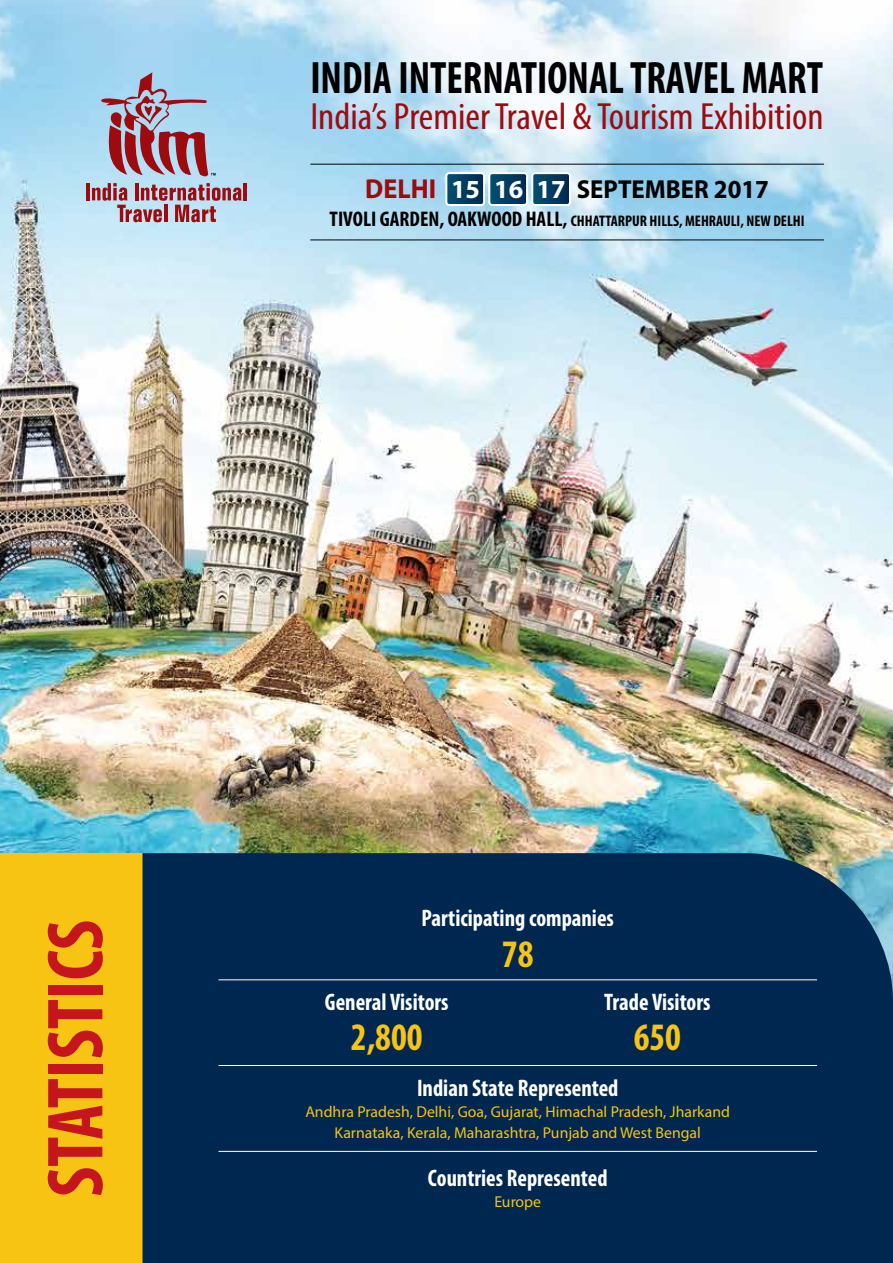
<style>
.page{position:relative;width:893px;height:1263px;background:#fff}
.page>*{position:absolute;margin:0;border:0;box-sizing:border-box;transform-origin:0 0}
.t1{font:700 condensed 80.4px "Myriad Pro";color:#c4161c;scale:.95 1}
.t2{font:700 condensed 45.6px "Myriad Pro";color:#000;scale:.91 1}
.t3{font:700 condensed 39px "Myriad Pro";color:#f7c414;scale:.95 1}
.t4{font:condensed 38.1px "Myriad Pro";color:#9e0b0f;scale:1.05 1}
.t5{font:700 26.1px "Myriad Pro";color:#000;scale:.95 1}
.t6{font:700 condensed 24px "Myriad Pro";color:#fff;scale:.95 1}
.t7{font:15.75px/21px "Myriad Pro";color:#f7c414;text-align:center}
.t8{font:700 condensed 15.45px "Myriad Pro";color:#000}
.s1{font-size:27.45px;color:#9e0b0f}
.s2{color:#fff}
.s3{font-size:21.3px}
</style>
<div class="page">
<img style="left:0;top:0;width:893px;height:853px">
<hr style="left:86px;top:183px;width:4px;height:17px;background:#9e0b0f">
<hr style="left:244px;top:183px;width:3px;height:17px;background:#9e0b0f">
<svg style="left:92px;top:183px;width:150px;height:39px"></svg>
<svg style="left:99px;top:72px;width:117px;height:105px"></svg>
<div style="left:445px;top:172px;width:40px;height:34px;border:2px solid #fff;border-radius:3px"></div>
<div style="left:488px;top:172px;width:40px;height:34px;border:2px solid #fff;border-radius:3px"></div>
<svg style="left:446px;top:173px;width:122px;height:32px"></svg>
<div style="left:531px;top:172px;width:40px;height:34px;border:2px solid #fff;border-radius:3px"></div>
<hr style="left:310px;top:164px;width:514px;height:1px;background:#000">
<hr style="left:310px;top:240px;width:514px;height:1px;background:#000">
<div style="left:0;top:853px;width:142px;height:410px;background:#f7c414"></div>
<div style="left:142px;top:853px;width:751px;height:410px;background:#002750"></div>
<hr style="left:218px;top:979px;width:599px;height:1px;background:#fff">
<hr style="left:218px;top:1065px;width:599px;height:1px;background:#fff">
<hr style="left:218px;top:1151px;width:599px;height:1px;background:#fff">
<h2 class="t2" style="left:310px;top:49px;width:565px">INDIA INTERNATIONALTRAVEL MART</h2>
<h3 class="t4" style="left:310px;top:93px;width:490px">India’s PremierTravel &amp;Tourism Exhibition</h3>
<h3 class="t5" style="left:365px;top:172px;width:427px"><span class="s1">DELHI</span> <span class="s2">15 16 17</span> SEPTEMBER 2017</h3>
<p class="t8" style="left:330px;top:211px;width:476px"><span class="s3">TIVOLI GARDEN, OAKWOOD HALL,</span> CHHATTARPUR HILLS, MEHRAULI, NEW DELHI</p>
<h1 class="t1" style="left:25px;top:1197px;width:293px;rotate:-90deg">STATISTICS</h1>
<h3 class="t6" style="left:421px;top:903px;width:204px">Participating companies</h3>
<h3 class="t3" style="left:502px;top:929px;width:35px">78</h3>
<h3 class="t6" style="left:325px;top:987px;width:132px">General Visitors</h3>
<h3 class="t3" style="left:351px;top:1013px;width:77px">2,800</h3>
<h3 class="t6" style="left:604px;top:987px;width:113px">Trade Visitors</h3>
<h3 class="t3" style="left:634px;top:1013px;width:51px">650</h3>
<h3 class="t6" style="left:417px;top:1073px;width:214px">Indian State Represented</h3>
<p class="t7" style="left:305px;top:1101px;width:426px">Andhra Pradesh, Delhi, Goa, Gujarat, Himachal Pradesh, Jharkand<br>Karnataka, Kerala, Maharashtra, Punjab and West Bengal</p>
<h3 class="t6" style="left:428px;top:1163px;width:191px">Countries Represented</h3>
<p class="t7" style="left:494px;top:1191px;width:48px">Europe</p>
</div>
